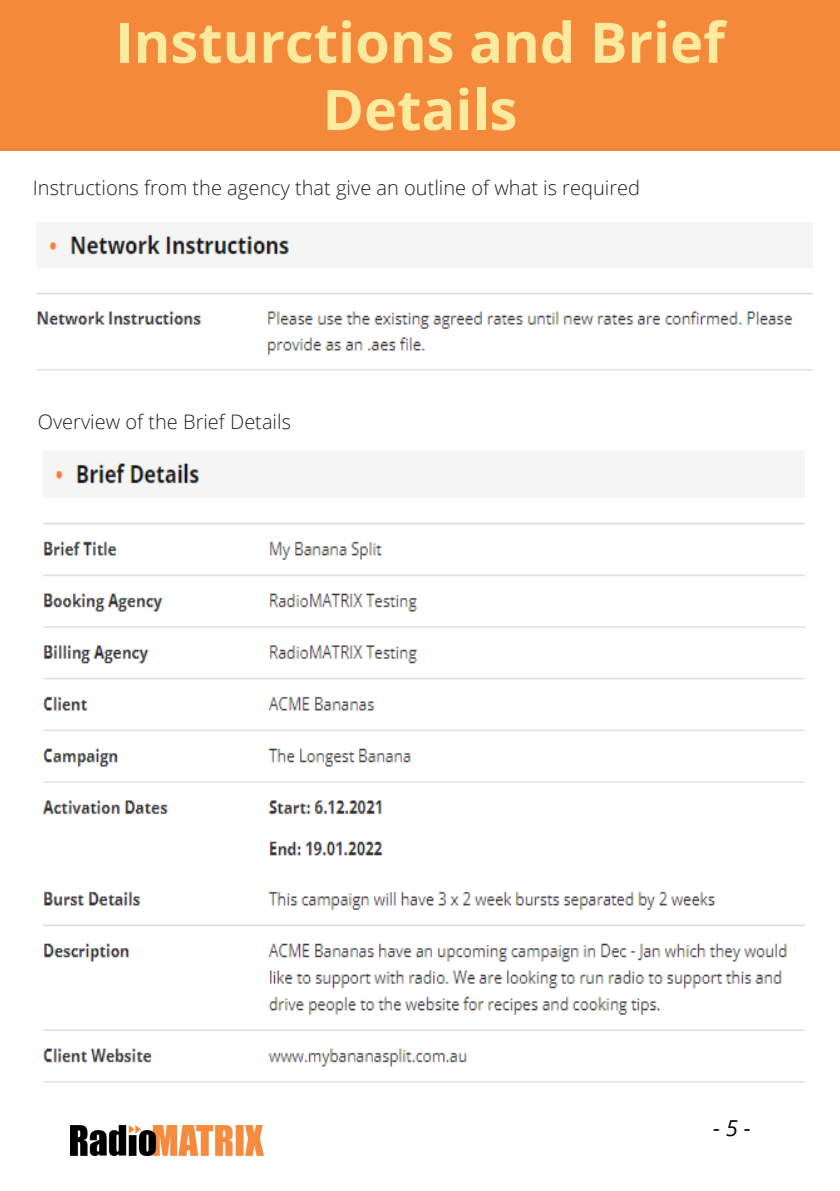
<style>
.page{position:relative;width:840px;height:1191px;background:#fff}
.page>*{position:absolute;margin:0;border:0;box-sizing:border-box;transform-origin:0 0}
.H1_Heading{font:700 56px/67.2px "Open Sans";color:#fcea9e;text-align:center}
.t1{font:italic 22px "Open Sans";color:#000}
.Impact{font:300 20px "Open Sans";color:#231f20}
</style>
<div class="page">
<img style="left:71px;top:1125px;width:192px;height:30px">
<div style="left:0;top:0;width:839px;height:151px;background:#f5893b"></div>
<img style="left:36px;top:234px;width:775px;height:137px">
<img style="left:42px;top:463px;width:761px;height:620px">
<p class="H1_Heading" style="left:115px;top:7px;width:611px">Insturctions and Brief<br>Details</p>
<p class="Impact" style="left:33px;top:174px;width:608px">Instructions from the agency that give an outline of what is required</p>
<p class="Impact" style="left:38px;top:407px;width:254px">Overview of the Brief Details</p>
<p class="t1" style="left:713px;top:1112px;width:39px">- 5 -</p>
</div>
